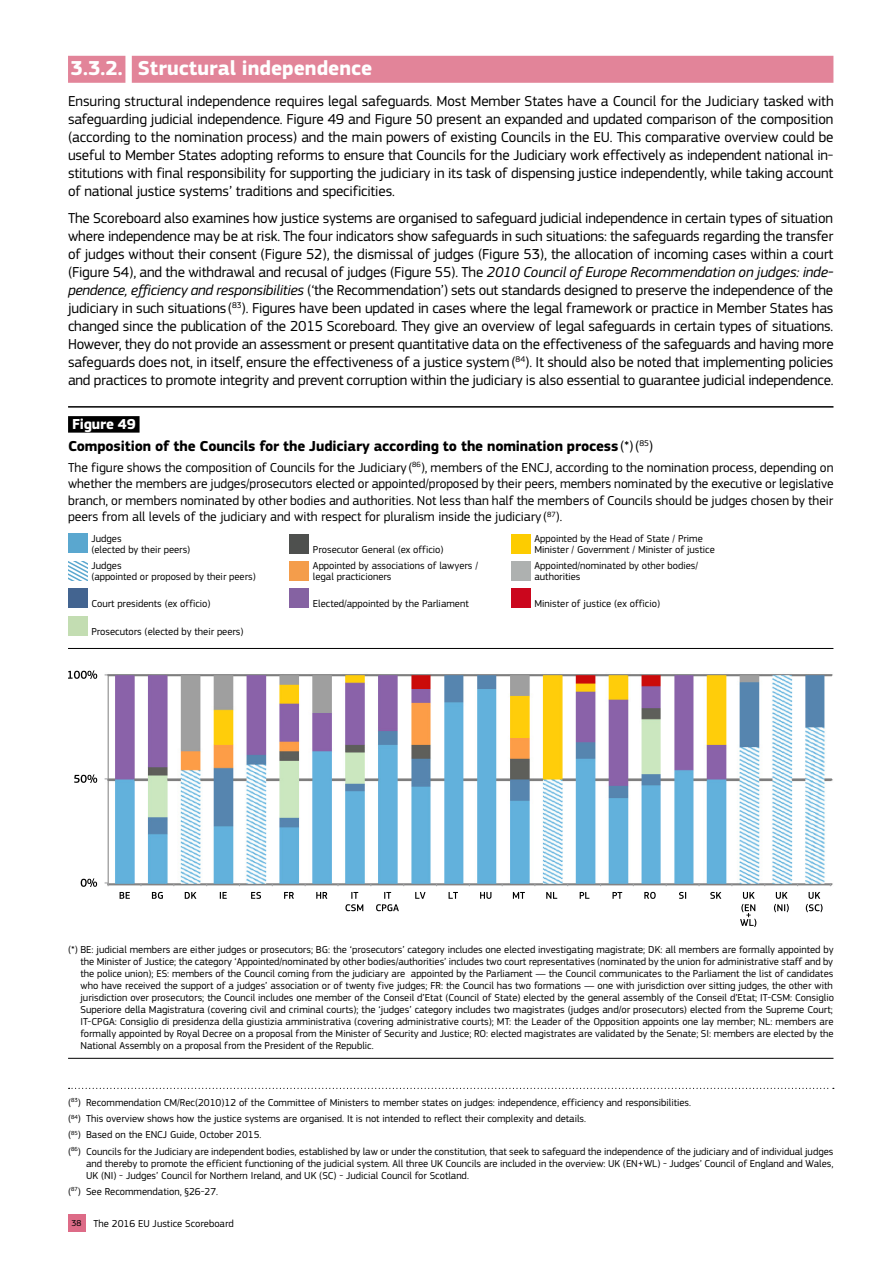
<style>
.page{position:relative;width:893px;height:1263px;background:#fff}
.page>*{position:absolute;margin:0;border:0;box-sizing:border-box;transform-origin:0 0}
.t1{font:700 21px "EC Square Sans Pro";color:#fff}
.t2{font:15px/18px "EC Square Sans Pro";letter-spacing:-.01em;color:#000;text-align:justify}
.t3{font:700 15px/22.2px "EC Square Sans Pro";letter-spacing:-.01em;color:#000}
.t4{font:13.5px/16.5px "EC Square Sans Pro";color:#000;text-align:justify}
.t5{font:10.5px/12px "EC Square Sans Pro";color:#000}
.s1{font-style:italic}
.s2{color:#fff}
.s3{font-weight:400}
.s4{font-size:9px}
</style>
<div class="page">
<div style="left:68px;top:1214px;width:17px;height:17px;background:#dd6b87"></div>
<svg style="left:69px;top:1088px;width:765px;height:1px"></svg>
<div style="left:68px;top:56px;width:57px;height:27px;background:#e28499"></div>
<div style="left:132px;top:56px;width:701px;height:27px;background:#e28499"></div>
<hr style="left:68px;top:406px;width:765px;height:2px;background:#000">
<div style="left:68px;top:416px;width:72px;height:17px;background:#000"></div>
<hr style="left:68px;top:648px;width:765px;height:1px;background:#000">
<hr style="left:68px;top:1058px;width:765px;height:1px;background:#000">
<div style="left:290px;top:534px;width:19px;height:19px;background:#4e504e"></div>
<div style="left:511px;top:589px;width:19px;height:19px;background:#cb061d"></div>
<div style="left:68px;top:616px;width:19px;height:19px;background:#c3ddb2"></div>
<div style="left:511px;top:561px;width:19px;height:19px;background:#aeb1b0"></div>
<div style="left:68px;top:589px;width:19px;height:19px;background:#436490"></div>
<div style="left:511px;top:534px;width:19px;height:19px;background:#fdcc00"></div>
<svg style="left:68px;top:561px;width:19px;height:19px"></svg>
<div style="left:290px;top:589px;width:19px;height:19px;background:#8562a2"></div>
<div style="left:68px;top:534px;width:19px;height:19px;background:#5aa7cf"></div>
<div style="left:290px;top:561px;width:19px;height:19px;background:#f49d4b"></div>
<img style="left:105px;top:674px;width:728px;height:212px">
<svg style="left:81px;top:878px;width:16px;height:9px"></svg>
<svg style="left:74px;top:774px;width:23px;height:9px"></svg>
<svg style="left:68px;top:670px;width:29px;height:9px"></svg>
<svg style="left:105px;top:882px;width:4px;height:4px"></svg>
<svg style="left:120px;top:892px;width:10px;height:7px"></svg>
<svg style="left:152px;top:892px;width:11px;height:7px"></svg>
<svg style="left:185px;top:892px;width:11px;height:7px"></svg>
<svg style="left:220px;top:892px;width:7px;height:7px"></svg>
<svg style="left:251px;top:892px;width:10px;height:7px"></svg>
<svg style="left:284px;top:892px;width:10px;height:7px"></svg>
<svg style="left:316px;top:892px;width:11px;height:7px"></svg>
<svg style="left:345px;top:892px;width:18px;height:19px"></svg>
<svg style="left:376px;top:892px;width:23px;height:19px"></svg>
<svg style="left:415px;top:892px;width:10px;height:7px"></svg>
<svg style="left:449px;top:892px;width:9px;height:7px"></svg>
<svg style="left:480px;top:892px;width:11px;height:7px"></svg>
<svg style="left:513px;top:892px;width:12px;height:7px"></svg>
<svg style="left:546px;top:892px;width:11px;height:7px"></svg>
<svg style="left:580px;top:892px;width:9px;height:7px"></svg>
<svg style="left:612px;top:892px;width:10px;height:7px"></svg>
<svg style="left:644px;top:892px;width:12px;height:7px"></svg>
<svg style="left:679px;top:892px;width:7px;height:7px"></svg>
<svg style="left:710px;top:892px;width:11px;height:7px"></svg>
<svg style="left:740px;top:892px;width:16px;height:35px"></svg>
<svg style="left:774px;top:892px;width:15px;height:20px"></svg>
<svg style="left:806px;top:892px;width:17px;height:20px"></svg>
<h1 class="t1" style="left:71px;top:56px;width:303px">3.3.2. Structural independence</h1>
<p class="t2" style="left:68px;top:92px;width:767px">Ensuring structural independence requires legal safeguards. Most Member States have a Council for the Judiciary tasked with safeguarding judicial independence. Figure 49 and Figure 50 present an expanded and updated comparison of the composition (according to the nomination process) and the main powers of existing Councils in the EU. This comparative overview could be useful to Member States adopting reforms to ensure that Councils for the Judiciary work effectively as independent national in&shy;stitutions with final responsibility for supporting the judiciary in its task of dispensing justice independently, while taking account of national justice systems’ traditions and specificities.</p>
<p class="t2" style="left:68px;top:209px;width:767px">The Scoreboard also examines how justice systems are organised to safeguard judicial independence in certain types of situation where independence may be at risk. The four indicators show safeguards in such situations: the safeguards regarding the transfer of judges without their consent (Figure 52), the dismissal of judges (Figure 53), the allocation of incoming cases within a court (Figure 54), and the withdrawal and recusal of judges (Figure 55). The <span class="s1">2010 Council of Europe Recommendation on judges: inde&shy;pendence, efficiency and responsibilities</span> (‘the Recommendation’) sets out standards designed to preserve the independence of the judiciary in such situations(<sup>83</sup>). Figures have been updated in cases where the legal framework or practice in Member States has changed since the publication of the 2015 Scoreboard. They give an overview of legal safeguards in certain types of situations.<br>However, they do not provide an assessment or present quantitative data on the effectiveness of the safeguards and having more safeguards does not, in itself, ensure the effectiveness of a justice system(<sup>84</sup>). It should also be noted that implementing policies and practices to promote integrity and prevent corruption within the judiciary is also essential to guarantee judicial independence.</p>
<h2 class="t3" style="left:68px;top:413px;width:587px"><span class="s2">Figure 49<br></span>Composition of the Councils for the Judiciary according to the nomination process<span class="s3">(*)(</span><sup>85</sup><span class="s3">)</span></h2>
<p class="t4" style="left:68px;top:459px;width:767px">The figure shows the composition of Councils for the Judiciary (<sup>86</sup>), members of the ENCJ, according to the nomination process, depending on whether the members are judges/prosecutors elected or appointed/proposed by their peers, members nominated by the executive or legislative branch, or members nominated by other bodies and authorities. Not less than half the members of Councils should be judges chosen by their peers from all levels of the judiciary and with respect for pluralism inside the judiciary (<sup>87</sup>).</p>
<p class="t5" style="left:91px;top:533px;width:100px;line-height:10.5px">Judges<br>(elected by their peers)</p>
<p class="t5" style="left:91px;top:561px;width:166px;line-height:10.5px">Judges<br>(appointed or proposed by their peers)</p>
<p class="t5" style="left:91px;top:598px;width:121px">Court presidents (ex officio)</p>
<p class="t5" style="left:91px;top:625px;width:154px">Prosecutors (elected by their peers)</p>
<p class="t5" style="left:313px;top:541px;width:167px;line-height:16.8px">Prosecutor General (ex officio)<br>Appointed by associations of lawyers /</p>
<p class="t5" style="left:313px;top:570px;width:80px">legal practicioners</p>
<p class="t5" style="left:313px;top:598px;width:157px">Elected/appointed by the Parliament</p>
<p class="t5" style="left:534px;top:533px;width:182px;line-height:10.5px">Appointed by the Head of State / Prime<br>Minister / Government / Minister of justice</p>
<p class="t5" style="left:534px;top:561px;width:165px;line-height:10.5px">Appointed/nominated by other bodies/ authorities</p>
<p class="t5" style="left:534px;top:598px;width:127px">Minister of justice (ex officio)</p>
<p class="t5" style="left:80px;top:944px;width:755px;text-align:justify;text-indent:-12px">(*) BE: judicial members are either judges or prosecutors; BG: the ‘prosecutors’ category includes one elected investigating magistrate; DK: all members are formally appointed by the Minister of Justice; the category ‘Appointed/nominated by other bodies/authorities’ includes two court representatives (nominated by the union for administrative staff and by the police union); ES: members of the Council coming from the judiciary are appointed by the Parliament — the Council communicates to the Parliament the list of candidates who have received the support of a judges’ association or of twenty five judges; FR: the Council has two formations — one with jurisdiction over sitting judges, the other with jurisdiction over prosecutors; the Council includes one member of the Conseil d’Etat (Council of State) elected by the general assembly of the Conseil d’Etat; IT-CSM: Consiglio Superiore della Magistratura (covering civil and criminal courts); the ‘judges’ category includes two magistrates (judges and/or prosecutors) elected from the Supreme Court; IT-CPGA: Consiglio di presidenza della giustizia amministrativa (covering administrative courts); MT: the Leader of the Opposition appoints one lay member; NL: members are formally appointed by Royal Decree on a proposal from the Minister of Security and Justice; RO: elected magistrates are validated by the Senate; SI: members are elected by the National Assembly on a proposal from the President of the Republic.</p>
<p class="t5" style="left:68px;top:1094px;width:767px;line-height:16.2px">(<sup>83</sup>) Recommendation CM/Rec(2010)12 of the Committee of Ministers to member states on judges: independence, efficiency and responsibilities.<br>(<sup>84</sup>) This overview shows how the justice systems are organised. It is not intended to reflect their complexity and details.<br>(<sup>85</sup>) Based on the ENCJ Guide, October 2015.<br>(<sup>86</sup>) Councils for the Judiciary are independent bodies, established by law or under the constitution, that seek to safeguard the independence of the judiciary and of individual judges</p>
<p class="t5" style="left:86px;top:1157px;width:749px">and thereby to promote the efficient functioning of the judicial system. All three UK Councils are included in the overview: UK (EN+WL) - Judges’ Council of England and Wales,<br>UK (NI) - Judges’ Council for Northern Ireland, and UK (SC) - Judicial Council for Scotland.</p>
<p class="t5" style="left:68px;top:1185px;width:152px">(<sup>87</sup>) See Recommendation, §26-27.</p>
<p class="t5" style="left:72px;top:1217px;width:164px"><span class="s4">38</span> The 2016 EU Justice Scoreboard</p>
</div>
